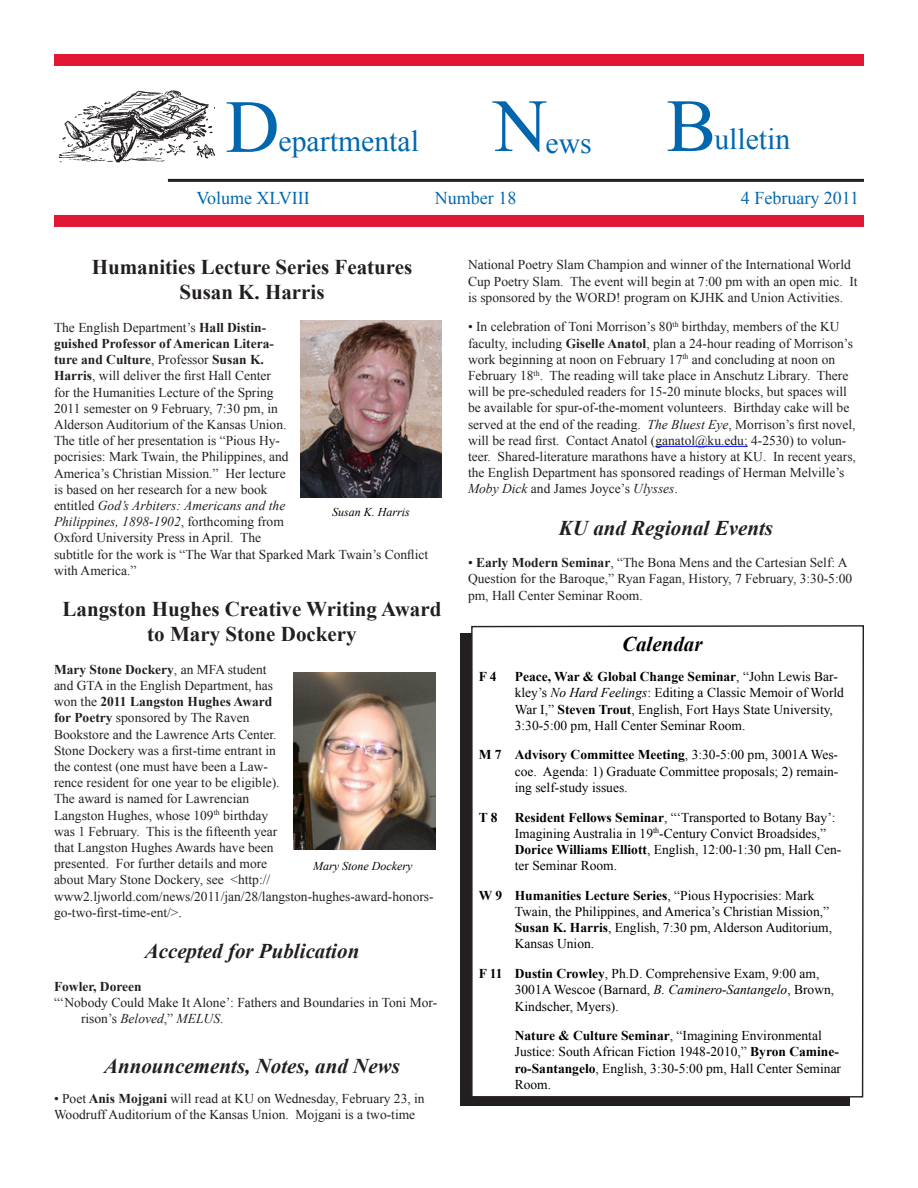
<style>
.page{position:relative;width:918px;height:1188px;background:#fff}
.page>*{position:absolute;margin:0;border:0;box-sizing:border-box;transform-origin:0 0}
.t1{font:75px "Times New Roman";color:#0067af}
.t2{font:29.7px "Times New Roman";color:#0067af}
.t3{font:700 21px/25.2px "Times New Roman";color:#231f20;text-align:center}
.t4{font:italic 700 21px "Times New Roman";color:#231f20}
.t5{font:italic 700 21px "Times New Roman";color:#000}
.t6{font:18px "Times New Roman";color:#0067af}
.t7{font:13.5px/16.2px "Times New Roman";color:#231f20}
.t8{font:13.5px/16.2px "Times New Roman";color:#000}
.t9{font:700 13.5px "Times New Roman";color:#231f20}
.t10{font:700 13.5px "Times New Roman";color:#000}
.t11{font:italic 12px "Times New Roman";color:#000}
.s1{font-weight:700}
.s2{font-style:italic}
</style>
<div class="page">
<div style="left:461px;top:634px;width:389px;height:472px;background:#231f20"></div>
<div style="left:470px;top:625px;width:394px;height:473px;background:#fff"></div>
<div style="left:54px;top:54px;width:810px;height:12px;background:#e21736"></div>
<hr style="left:168px;top:179px;width:696px;height:3px;background:#231f20">
<div style="left:54px;top:215px;width:810px;height:12px;background:#e21736"></div>
<img style="left:59px;top:89px;width:156px;height:73px">
<img style="left:294px;top:672px;width:141px;height:177px">
<hr style="left:655px;top:446px;width:93px;height:1px;background:#00f">
<img style="left:300px;top:320px;width:142px;height:177px">
<p class="t1" style="left:225px;top:76px;width:56px">D</p>
<p class="t1" style="left:493px;top:75px;width:56px">N</p>
<p class="t1" style="left:666px;top:75px;width:52px">B</p>
<p class="t2" style="left:279px;top:121px;width:142px">epartmental</p>
<p class="t2" style="left:546px;top:123px;width:48px">ews</p>
<p class="t2" style="left:714px;top:119px;width:77px">ulletin</p>
<p class="t6" style="left:196px;top:185px;width:115px">Volume XLVIII</p>
<p class="t6" style="left:435px;top:185px;width:83px">Number 18</p>
<p class="t6" style="left:741px;top:185px;width:120px">4 February 2011</p>
<p class="t3" style="left:92px;top:254px;width:322px">Humanities Lecture Series Features</p>
<p class="t3" style="left:179px;top:279px;width:147px">Susan K. Harris</p>
<p class="t7" style="left:54px;top:319px;width:376px">The English Department’s <span class="s1">Hall Distin-<br>guished Professor of American Litera-<br>ture and Culture</span>, Professor <span class="s1">Susan K.<br>Harris</span>, will deliver the first Hall Center<br>for the Humanities Lecture of the Spring<br>2011 semester on 9 February, 7:30 pm, in<br>Alderson Auditorium of the Kansas Union.<br>The title of her presentation is “Pious Hy-<br>pocrisies: Mark Twain, the Philippines, and<br>America’s Christian Mission.” Her lecture<br>is based on her research for a new book<br>entitled <span class="s2">God’s Arbiters: Americans and the<br>Philippines, 1898-1902</span>, forthcoming from<br>Oxford University Press in April. The<br>subtitle for the work is “The War that Sparked Mark Twain’s Conflict with America.”</p>
<p class="t3" style="left:63px;top:596px;width:380px">Langston Hughes Creative Writing Award to Mary Stone Dockery</p>
<p class="t7" style="left:54px;top:661px;width:381px"><span class="s1">Mary Stone Dockery</span>, an MFA student<br>and GTA in the English Department, has<br>won the <span class="s1">2011 Langston Hughes Award<br>for Poetry</span> sponsored by The Raven<br>Bookstore and the Lawrence Arts Center.<br>Stone Dockery was a first-time entrant in<br>the contest (one must have been a Law-<br>rence resident for one year to be eligible).<br>The award is named for Lawrencian<br>Langston Hughes, whose 109<sup>th</sup> birthday<br>was 1 February. This is the fifteenth year<br>that Langston Hughes Awards have been<br>presented. For further details and more<br>about Mary Stone Dockery, see &lt;http:// www2.ljworld.com/news/2011/jan/28/langston-hughes-award-honors&shy;go-two-first-time-ent/&gt;.</p>
<p class="t4" style="left:145px;top:937px;width:216px">Accepted for Publication</p>
<p class="t9" style="left:54px;top:977px;width:89px">Fowler, Doreen</p>
<p class="t7" style="left:81px;top:994px;width:358px;text-indent:-27px">“‘Nobody Could Make It Alone’: Fathers and Boundaries in Toni Mor&shy;rison’s <span class="s2">Beloved</span>,” <span class="s2">MELUS</span>.</p>
<p class="t4" style="left:104px;top:1052px;width:297px">Announcements, Notes, and News</p>
<p class="t7" style="left:54px;top:1090px;width:372px">• Poet <span class="s1">Anis Mojgani</span> will read at KU on Wednesday, February 23, in<br>Woodruff Auditorium of the Kansas Union. Mojgani is a two-time</p>
<p class="t11" style="left:332px;top:504px;width:79px">Susan K. Harris</p>
<p class="t11" style="left:313px;top:857px;width:101px">Mary Stone Dockery</p>
<p class="t7" style="left:468px;top:257px;width:391px">National Poetry Slam Champion and winner of the International World<br>Cup Poetry Slam. The event will begin at 7:00 pm with an open mic. It is sponsored by the WORD! program on KJHK and Union Activities.</p>
<p class="t7" style="left:468px;top:319px;width:390px">• In celebration of Toni Morrison’s 80<sup>th</sup> birthday, members of the KU faculty, including <span class="s1">Giselle Anatol</span>, plan a 24-hour reading of Morrison’s work beginning at noon on February 17<sup>th</sup> and concluding at noon on February 18<sup>th</sup>. The reading will take place in Anschutz Library. There will be pre-scheduled readers for 15-20 minute blocks, but spaces will be available for spur-of-the-moment volunteers. Birthday cake will be served at the end of the reading. <span class="s2">The Bluest Eye</span>, Morrison’s first novel, will be read first. Contact Anatol (ganatol@ku.edu; 4-2530) to volun&shy;teer. Shared-literature marathons have a history at KU. In recent years, the English Department has sponsored readings of Herman Melville’s <span class="s2">Moby Dick</span> and James Joyce’s <span class="s2">Ulysses</span>.</p>
<p class="t4" style="left:559px;top:513px;width:216px">KU and Regional Events</p>
<p class="t7" style="left:468px;top:554px;width:386px">• <span class="s1">Early Modern Seminar</span>, “The Bona Mens and the Cartesian Self: A<br>Question for the Baroque,” Ryan Fagan, History, 7 February, 3:30-5:00 pm, Hall Center Seminar Room.</p>
<p class="t5" style="left:622px;top:630px;width:82px">Calendar</p>
<p class="t10" style="left:479px;top:667px;width:19px">F 4</p>
<p class="t8" style="left:515px;top:668px;width:331px"><span class="s1">Peace, War &amp; Global Change Seminar</span>, “John Lewis Bar&shy;kley’s <span class="s2">No Hard Feelings</span>: Editing a Classic Memoir of World War I,” <span class="s1">Steven Trout</span>, English, Fort Hays State University, 3:30-5:00 pm, Hall Center Seminar Room.</p>
<p class="t8" style="left:515px;top:747px;width:325px;text-align:justify;text-indent:-36px"><span class="s1">M 7 Advisory Committee Meeting</span>, 3:30-5:00 pm, 3001A Wes&shy;coe. Agenda: 1) Graduate Committee proposals; 2) remain&shy;ing self-study issues.</p>
<p class="t10" style="left:479px;top:808px;width:20px">T 8</p>
<p class="t8" style="left:515px;top:809px;width:328px"><span class="s1">Resident Fellows Seminar</span>, “‘Transported to Botany Bay’:<br>Imagining Australia in 19<sup>th</sup>-Century Convict Broadsides,” <span class="s1">Dorice Williams Elliott</span>, English, 12:00-1:30 pm, Hall Cen&shy;ter Seminar Room.</p>
<p class="t8" style="left:515px;top:887px;width:319px;text-indent:-36px"><span class="s1">W 9 Humanities Lecture Series</span>, “Pious Hypocrisies: Mark Twain, the Philippines, and America’s Christian Mission,” <span class="s1">Susan K. Harris</span>, English, 7:30 pm, Alderson Auditorium, Kansas Union.</p>
<p class="t8" style="left:515px;top:965px;width:321px;text-indent:-36px"><span class="s1">F 11 Dustin Crowley</span>, Ph.D. Comprehensive Exam, 9:00 am,<br>3001A Wescoe (Barnard, <span class="s2">B. Caminero-Santangelo</span>, Brown,<br>Kindscher, Myers).</p>
<p class="t8" style="left:515px;top:1027px;width:328px"><span class="s1">Nature &amp; Culture Seminar</span>, “Imagining Environmental Justice: South African Fiction 1948-2010,” <span class="s1">Byron Camine&shy;ro-Santangelo</span>, English, 3:30-5:00 pm, Hall Center Seminar Room.</p>
</div>
